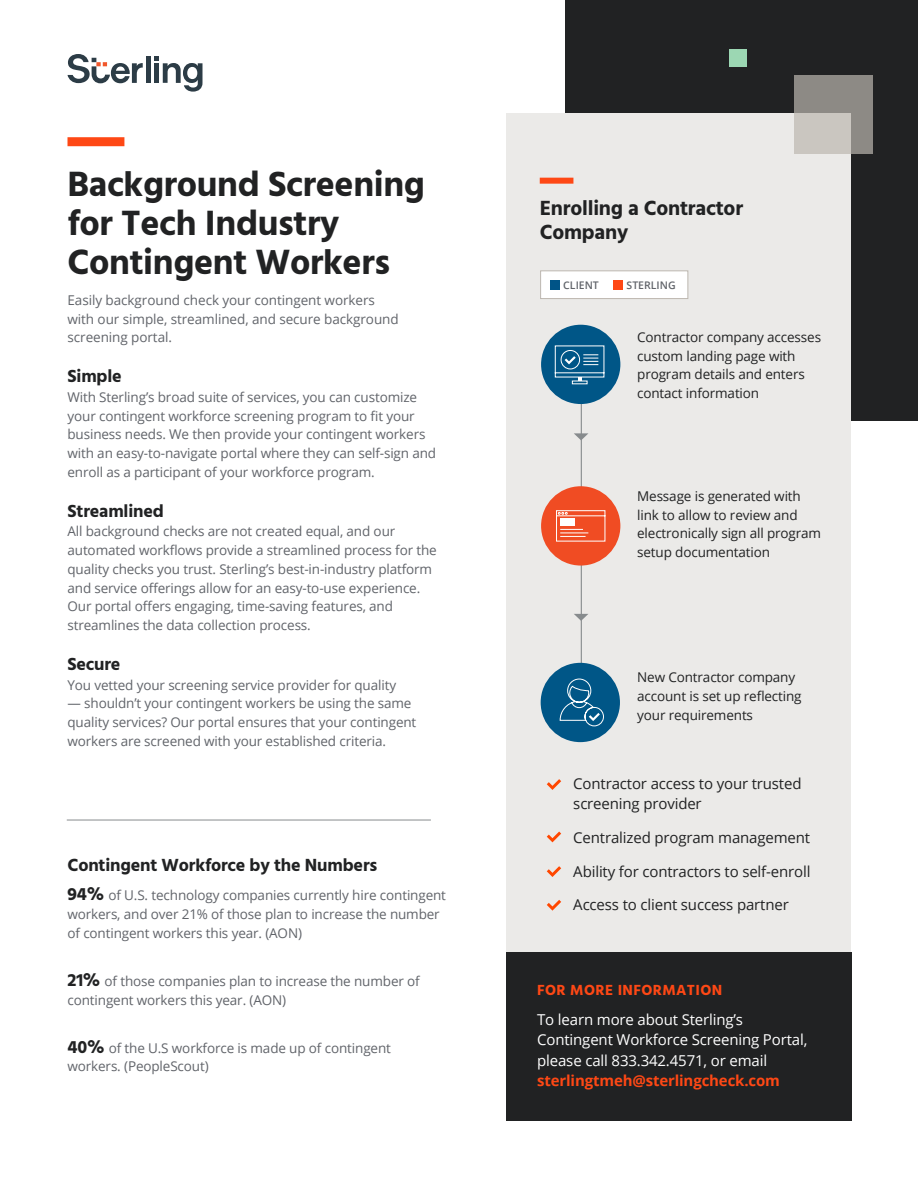
<style>
.page{position:relative;width:918px;height:1188px;background:#fff}
.page>*{position:absolute;margin:0;border:0;box-sizing:border-box;transform-origin:0 0}
.t1{font:700 36px/39px "Hind";letter-spacing:-.01em;color:#212223}
.t2{font:700 21px/24px "Hind";letter-spacing:-.01em;color:#212223}
.t3{font:700 18px "Hind";letter-spacing:-.01em;color:#212223}
.t4{font:15px/20.2px "Open Sans";letter-spacing:-.01em;color:#212223}
.t5{font:15px/20.2px "Open Sans";letter-spacing:-.01em;color:#fff}
.t6{font:700 15px "Open Sans";letter-spacing:-.01em;color:#fe4815}
.t7{font:700 15px "Hind";letter-spacing:.025em;color:#fe4815}
.t8{font:13.5px/18.8px "Open Sans";letter-spacing:-.01em;color:#61646a}
.t9{font:13.5px/18.8px "Open Sans";letter-spacing:-.01em;color:#212223}
.t10{font:600 10.5px "Open Sans";color:#61646a}
.s1{font-family:"Hind";font-weight:700;font-size:18px;color:#212223}
</style>
<div class="page">
<div style="left:146px;top:56px;width:5px;height:27px;background:#2c3c46"></div>
<svg style="left:154px;top:56px;width:48px;height:36px"></svg>
<svg style="left:68px;top:54px;width:75px;height:29px"></svg>
<div style="left:565px;top:0;width:353px;height:420px;background:#212223"></div>
<div style="left:506px;top:113px;width:344px;height:839px;background:#ebeae8"></div>
<hr style="left:581px;top:348px;width:1px;height:392px;background:#878b8d">
<div style="left:541px;top:663px;width:79px;height:79px;background:#005687;border-radius:50%"></div>
<svg style="left:559px;top:678px;width:45px;height:49px"></svg>
<div style="left:541px;top:486px;width:79px;height:80px;background:#f04c23;border-radius:50%"></div>
<svg style="left:556px;top:510px;width:50px;height:32px"></svg>
<div style="left:541px;top:325px;width:79px;height:79px;background:#005687;border-radius:50%"></div>
<svg style="left:554px;top:345px;width:51px;height:36px"></svg>
<div style="left:540px;top:271px;width:148px;height:28px;background:#fff;border:1px solid #bdb7b0"></div>
<div style="left:551px;top:280px;width:9px;height:10px;background:#005487"></div>
<div style="left:614px;top:280px;width:9px;height:9px;background:#fe4815"></div>
<svg style="left:574px;top:433px;width:14px;height:7px"></svg>
<svg style="left:574px;top:614px;width:14px;height:7px"></svg>
<svg style="left:547px;top:779px;width:14px;height:11px"></svg>
<svg style="left:547px;top:832px;width:14px;height:10px"></svg>
<svg style="left:547px;top:866px;width:14px;height:11px"></svg>
<svg style="left:547px;top:900px;width:14px;height:11px"></svg>
<div style="left:506px;top:952px;width:346px;height:169px;background:#212223"></div>
<hr style="left:67px;top:820px;width:364px;height:1px;background:#878b8d">
<div style="left:729px;top:50px;width:17px;height:17px;background:#9cd7b3"></div>
<svg style="left:794px;top:76px;width:79px;height:78px;background:#a4a09b"></svg>
<div style="left:68px;top:137px;width:56px;height:9px;background:#fe4815"></div>
<div style="left:540px;top:178px;width:33px;height:6px;background:#fe4815"></div>
<h1 class="t1" style="left:68px;top:164px;width:359px">Background Screening for Tech Industry<br>Contingent Workers</h1>
<p class="t8" style="left:68px;top:290px;width:333px">Easily background check your contingent workers with our simple, streamlined, and secure background screening portal.</p>
<h3 class="t3" style="left:68px;top:365px;width:56px">Simple</h3>
<p class="t8" style="left:68px;top:387px;width:370px">With Sterling’s broad suite of services, you can customize your contingent workforce screening program to fit your business needs. We then provide your contingent workers with an easy-to-navigate portal where they can self-sign and enroll as a participant of your workforce program.</p>
<h3 class="t3" style="left:68px;top:500px;width:98px">Streamlined</h3>
<p class="t8" style="left:68px;top:522px;width:371px">All background checks are not created equal, and our automated workflows provide a streamlined process for the quality checks you trust. Sterling’s best-in-industry platform and service offerings allow for an easy-to-use experience.<br>Our portal offers engaging, time-saving features, and streamlines the data collection process.</p>
<h3 class="t3" style="left:68px;top:653px;width:55px">Secure</h3>
<p class="t8" style="left:68px;top:675px;width:330px">You vetted your screening service provider for quality</p>
<p class="t8" style="left:68px;top:694px;width:350px">— shouldn’t your contingent workers be using the same quality services? Our portal ensures that your contingent workers are screened with your established criteria.</p>
<h3 class="t3" style="left:68px;top:854px;width:311px">Contingent Workforce by the Numbers</h3>
<p class="t8" style="left:68px;top:886px;width:380px"><span class="s1">94%</span> of U.S. technology companies currently hire contingent workers, and over 21% of those plan to increase the number of contingent workers this year. (AON)</p>
<p class="t8" style="left:68px;top:971px;width:354px"><span class="s1">21%</span> of those companies plan to increase the number of contingent workers this year. (AON)</p>
<p class="t8" style="left:68px;top:1038px;width:325px"><span class="s1">40%</span> of the U.S workforce is made up of contingent workers. (PeopleScout)</p>
<h2 class="t2" style="left:540px;top:196px;width:205px">Enrolling a Contractor<br>Company</h2>
<p class="t10" style="left:563px;top:278px;width:37px">CLIENT</p>
<p class="t10" style="left:627px;top:278px;width:51px">STERLING</p>
<p class="t9" style="left:637px;top:327px;width:185px">Contractor company accesses custom landing page with program details and enters contact information</p>
<p class="t9" style="left:637px;top:486px;width:185px">Message is generated with link to allow to review and electronically sign all program setup documentation</p>
<p class="t9" style="left:637px;top:668px;width:166px">New Contractor company account is set up reflecting your requirements</p>
<p class="t4" style="left:573px;top:773px;width:230px">Contractor access to your trusted screening provider</p>
<p class="t4" style="left:573px;top:827px;width:238px">Centralized program management</p>
<p class="t4" style="left:573px;top:861px;width:239px">Ability for contractors to self-enroll</p>
<p class="t4" style="left:573px;top:895px;width:217px">Access to client success partner</p>
<p class="t7" style="left:537px;top:981px;width:187px">FOR MORE INFORMATION</p>
<p class="t5" style="left:537px;top:1009px;width:272px">To learn more about Sterling’s<br>Contingent Workforce Screening Portal, please call 833.342.4571, or email</p>
<p class="t6" style="left:537px;top:1070px;width:244px">sterlingtmeh@sterlingcheck.com</p>
</div>
